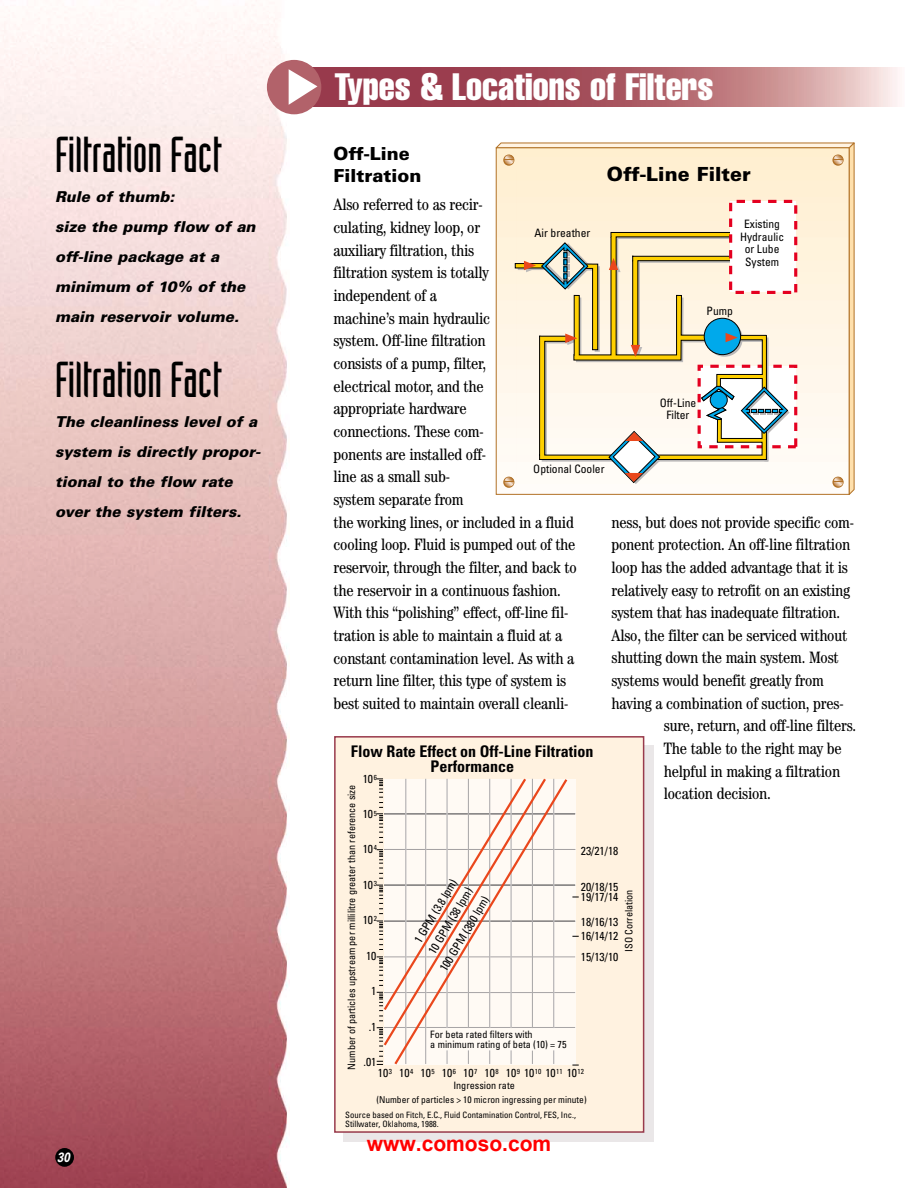
<style>
.page{position:relative;width:918px;height:1188px;background:#fff}
.page>*{position:absolute;margin:0;border:0;box-sizing:border-box;transform-origin:0 0}
.t1{font:49.5px "Industria LT Solid";color:#000}
.t2{font:extra-condensed 37.5px "Helvetica";color:#fff}
.t3{font:700 21px "Arial";color:#f00}
.t4{font:900 19.5px "Univers";color:#000}
.t5{font:900 18px/22.6px "Univers";color:#000}
.t6{font:condensed 16.5px/22.6px "Century LT";letter-spacing:-.01em;color:#000}
.t7{font:700 condensed 16.05px/14.5px "Univers";color:#000;text-align:center}
.t8{font:italic 900 15px/30px "Univers";color:#000}
.t9{font:italic 700 13.5px "Univers";color:#fff;scale:.85 1}
.t10{font:condensed 11.7px/10.2px "Univers";color:#000}
.t11{font:condensed 11.55px/12.6px "Univers";color:#000;text-align:center}
.t12{font:condensed 10.2px/10.2px "Univers";color:#000}
.t13{font:condensed 9.45px "Univers";color:#000}
.t14{font:condensed 8.7px/8.7px "Univers";color:#000}
</style>
<div class="page">
<img style="left:0;top:0;width:290px;height:1188px">
<img style="left:313px;top:67px;width:585px;height:40px">
<div style="left:267px;top:60px;width:54px;height:54px;background:#b2626a;border-radius:50%"></div>
<svg style="left:289px;top:69px;width:28px;height:36px"></svg>
<div style="left:55px;top:1148px;width:19px;height:19px;background:#000;border-radius:50%"></div>
<svg style="left:496px;top:143px;width:358px;height:351px"></svg>
<div style="left:343px;top:745px;width:310px;height:397px;background:#eae7e8"></div>
<div style="left:335px;top:737px;width:309px;height:395px;background:#fff2e0"></div>
<div style="left:384px;top:779px;width:191px;height:285px;background:#fffaf4"></div>
<svg style="left:377px;top:992px;width:5px;height:73px"></svg>
<svg style="left:377px;top:957px;width:5px;height:29px"></svg>
<svg style="left:377px;top:921px;width:5px;height:29px"></svg>
<svg style="left:377px;top:885px;width:5px;height:29px"></svg>
<svg style="left:377px;top:849px;width:5px;height:30px"></svg>
<hr style="left:384px;top:814px;width:191px;height:1px;background:#a7a4a5">
<hr style="left:384px;top:849px;width:191px;height:1px;background:#a7a4a5">
<hr style="left:384px;top:885px;width:191px;height:1px;background:#a7a4a5">
<hr style="left:384px;top:921px;width:191px;height:1px;background:#a7a4a5">
<hr style="left:384px;top:957px;width:191px;height:1px;background:#a7a4a5">
<hr style="left:384px;top:992px;width:191px;height:1px;background:#a7a4a5">
<hr style="left:384px;top:1027px;width:191px;height:1px;background:#a7a4a5">
<svg style="left:377px;top:814px;width:5px;height:29px"></svg>
<svg style="left:377px;top:779px;width:5px;height:29px"></svg>
<svg style="left:382px;top:778px;width:187px;height:287px"></svg>
<div style="left:334px;top:736px;width:310px;height:397px;border:2px solid #983a4c"></div>
<h1 class="t1" style="left:55px;top:137px;width:168px">Filtration Fact</h1>
<p class="t8" style="left:55px;top:183px;width:205px">Rule of thumb:<br>size the pump flow of an off-line package at a minimum of 10% of the main reservoir volume.</p>
<h1 class="t1" style="left:55px;top:362px;width:168px">Filtration Fact</h1>
<p class="t8" style="left:55px;top:408px;width:209px">The cleanliness level of a system is directly propor&shy;tional to the flow rate over the system filters.</p>
<p class="t9" style="left:57px;top:1152px;width:19px">30</p>
<h2 class="t2" style="left:334px;top:73px;width:381px">Types &amp; Locations of Filters</h2>
<p class="t5" style="left:333px;top:144px;width:89px">Off-Line<br>Filtration</p>
<p class="t6" style="left:333px;top:195px;width:245px">Also referred to as recir-<br>culating, kidney loop, or<br>auxiliary filtration, this<br>filtration system is totally<br>independent of a<br>machine’s main hydraulic<br>system. Off-line filtration<br>consists of a pump, filter,<br>electrical motor, and the<br>appropriate hardware<br>connections. These com-<br>ponents are installed off-<br>line as a small sub-<br>system separate from<br>the working lines, or included in a fluid cooling loop. Fluid is pumped out of the reservoir, through the filter, and back to the reservoir in a continuous fashion.<br>With this “polishing” effect, off-line fil&shy;tration is able to maintain a fluid at a constant contamination level. As with a return line filter, this type of system is best suited to maintain overall cleanli-</p>
<p class="t4" style="left:607px;top:166px;width:145px">Off-Line Filter</p>
<p class="t11" style="left:535px;top:228px;width:57px">Air breather</p>
<p class="t11" style="left:740px;top:219px;width:46px">Existing<br>Hydraulic or Lube<br>System</p>
<p class="t11" style="left:707px;top:305px;width:28px">Pump</p>
<p class="t11" style="left:660px;top:397px;width:38px">Off-Line<br>Filter</p>
<p class="t11" style="left:533px;top:464px;width:73px">Optional Cooler</p>
<p class="t6" style="left:612px;top:512px;width:244px">ness, but does not provide specific com-</p>
<p class="t6" style="left:612px;top:535px;width:240px">ponent protection. An off-line filtration</p>
<p class="t6" style="left:612px;top:558px;width:238px">loop has the added advantage that it is</p>
<p class="t6" style="left:612px;top:580px;width:240px">relatively easy to retrofit on an existing</p>
<p class="t6" style="left:612px;top:603px;width:230px">system that has inadequate filtration.</p>
<p class="t6" style="left:612px;top:626px;width:237px">Also, the filter can be serviced without</p>
<p class="t6" style="left:612px;top:648px;width:229px">shutting down the main system. Most</p>
<p class="t6" style="left:612px;top:671px;width:214px">systems would benefit greatly from</p>
<p class="t6" style="left:612px;top:693px;width:234px">having a combination of suction, pres-</p>
<p class="t6" style="left:664px;top:716px;width:194px">sure, return, and off-line filters.</p>
<p class="t6" style="left:664px;top:739px;width:179px">The table to the right may be</p>
<p class="t6" style="left:664px;top:761px;width:178px">helpful in making a filtration</p>
<p class="t6" style="left:664px;top:784px;width:109px">location decision.</p>
<p class="t7" style="left:351px;top:746px;width:244px">Flow Rate Effect on Off-Line Filtration<br>Performance</p>
<p class="t10" style="left:363px;top:775px;width:16px">10<sup>6</sup></p>
<p class="t12" style="left:348px;top:1070px;width:287px;rotate:-90deg">Number of particles upstream per millilitre greater than reference size</p>
<p class="t10" style="left:363px;top:810px;width:16px">10<sup>5</sup></p>
<p class="t10" style="left:363px;top:845px;width:16px">10<sup>4</sup></p>
<p class="t10" style="left:581px;top:847px;width:39px">23/21/18</p>
<p class="t10" style="left:581px;top:883px;width:39px">20/18/15<br>19/17/14</p>
<p class="t10" style="left:581px;top:916px;width:39px;line-height:13.8px">18/16/13<br>16/14/12</p>
<p class="t10" style="left:581px;top:953px;width:39px">15/13/10</p>
<p class="t10" style="left:409px;top:940px;width:76px;line-height:17.7px;rotate:-59deg">1 GPM (3.8 lpm)<br>10 GPM (38 lpm)</p>
<p class="t10" style="left:363px;top:881px;width:16px">10<sup>3</sup></p>
<p class="t12" style="left:625px;top:952px;width:64px;rotate:-90deg">ISO Correlation</p>
<p class="t10" style="left:439px;top:968px;width:87px;rotate:-59deg">100 GPM (380 lpm)</p>
<p class="t10" style="left:363px;top:916px;width:16px">10<sup>2</sup></p>
<p class="t10" style="left:366px;top:952px;width:12px">10</p>
<p class="t10" style="left:371px;top:986px;width:7px">1</p>
<p class="t10" style="left:369px;top:1023px;width:9px">.1</p>
<p class="t12" style="left:430px;top:1030px;width:138px">For beta rated filters with<br>a minimum rating of beta (10) = 75</p>
<p class="t10" style="left:364px;top:1058px;width:14px">.01</p>
<p class="t10" style="left:378px;top:1069px;width:208px">10<sup>3</sup> 10<sup>4</sup> 10<sup>5</sup> 10<sup>6</sup> 10<sup>7</sup> 10<sup>8</sup> 10<sup>9</sup> 10<sup>10</sup> 10<sup>11</sup> 10<sup>12</sup></p>
<p class="t12" style="left:453px;top:1082px;width:63px">Ingression rate</p>
<p class="t13" style="left:376px;top:1096px;width:212px">(Number of particles &gt; 10 micron ingressing per minute)</p>
<p class="t14" style="left:345px;top:1111px;width:232px">Source based on Fitch, E.C., Fluid Contamination Control, FES, Inc.,<br>Stillwater, Oklahoma, 1988.</p>
<p class="t3" style="left:367px;top:1129px;width:186px">www.comoso.com</p>
</div>
